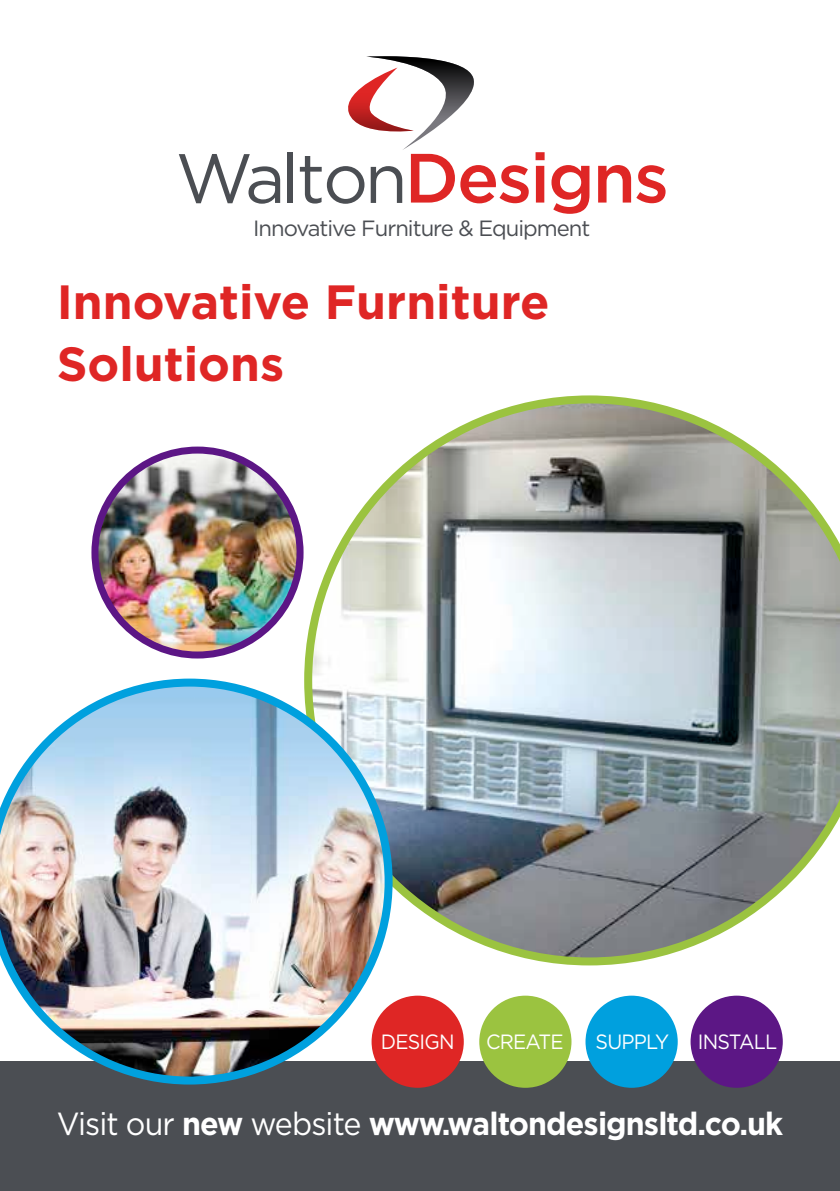
<style>
.page{position:relative;width:840px;height:1191px;background:#fff}
.page>*{position:absolute;margin:0;border:0;box-sizing:border-box;transform-origin:0 0}
.t1{font:700 48px/62px "Gotham";color:#df2625}
.t2{font:700 32px "Gotham";letter-spacing:-.03em;color:#fff;scale:.95 1}
.t3{font:22px "Gotham";letter-spacing:-.045em;color:#4b4e53}
.t4{font:20.6px "Gotham";letter-spacing:-.04em;color:#fff;scale:.95 1}
.s1{font-weight:400}
</style>
<div class="page">
<div style="left:0;top:1061px;width:839px;height:130px;background:#4b4e53"></div>
<img style="left:304px;top:395px;width:535px;height:570px">
<img style="left:0;top:678px;width:392px;height:406px">
<div style="left:371px;top:995px;width:92px;height:92px;background:#df2625;border-radius:50%"></div>
<div style="left:479px;top:995px;width:92px;height:92px;background:#9bc340;border-radius:50%"></div>
<div style="left:585px;top:995px;width:92px;height:92px;background:#00a0de;border-radius:50%"></div>
<div style="left:690px;top:995px;width:92px;height:92px;background:#5c1785;border-radius:50%"></div>
<img style="left:95px;top:450px;width:205px;height:205px;border-radius:102px">
<div style="left:91px;top:446px;width:212px;height:212px;border:7px solid #5c1685;border-radius:50%"></div>
<svg style="left:179px;top:154px;width:101px;height:50px"></svg>
<div style="left:287px;top:152px;width:5px;height:51px;background:#4b4e53"></div>
<svg style="left:300px;top:156px;width:21px;height:47px"></svg>
<svg style="left:535px;top:152px;width:9px;height:50px"></svg>
<svg style="left:551px;top:165px;width:38px;height:49px"></svg>
<svg style="left:598px;top:165px;width:32px;height:37px"></svg>
<svg style="left:636px;top:165px;width:29px;height:38px"></svg>
<svg style="left:327px;top:56px;width:201px;height:148px"></svg>
<p class="t3" style="left:253px;top:214px;width:338px">Innovative Furniture &amp; Equipment</p>
<h1 class="t1" style="left:57px;top:270px;width:494px">Innovative Furniture<br>Solutions</h1>
<p class="t4" style="left:380px;top:1028px;width:79px">DESIGN</p>
<p class="t4" style="left:485px;top:1028px;width:83px">CREATE</p>
<p class="t4" style="left:595px;top:1028px;width:79px">SUPPLY</p>
<p class="t4" style="left:697px;top:1028px;width:85px">INSTALL</p>
<p class="t2" style="left:57px;top:1102px;width:765px"><span class="s1">Visit our</span> new <span class="s1">website</span> www.waltondesignsltd.co.uk</p>
</div>
